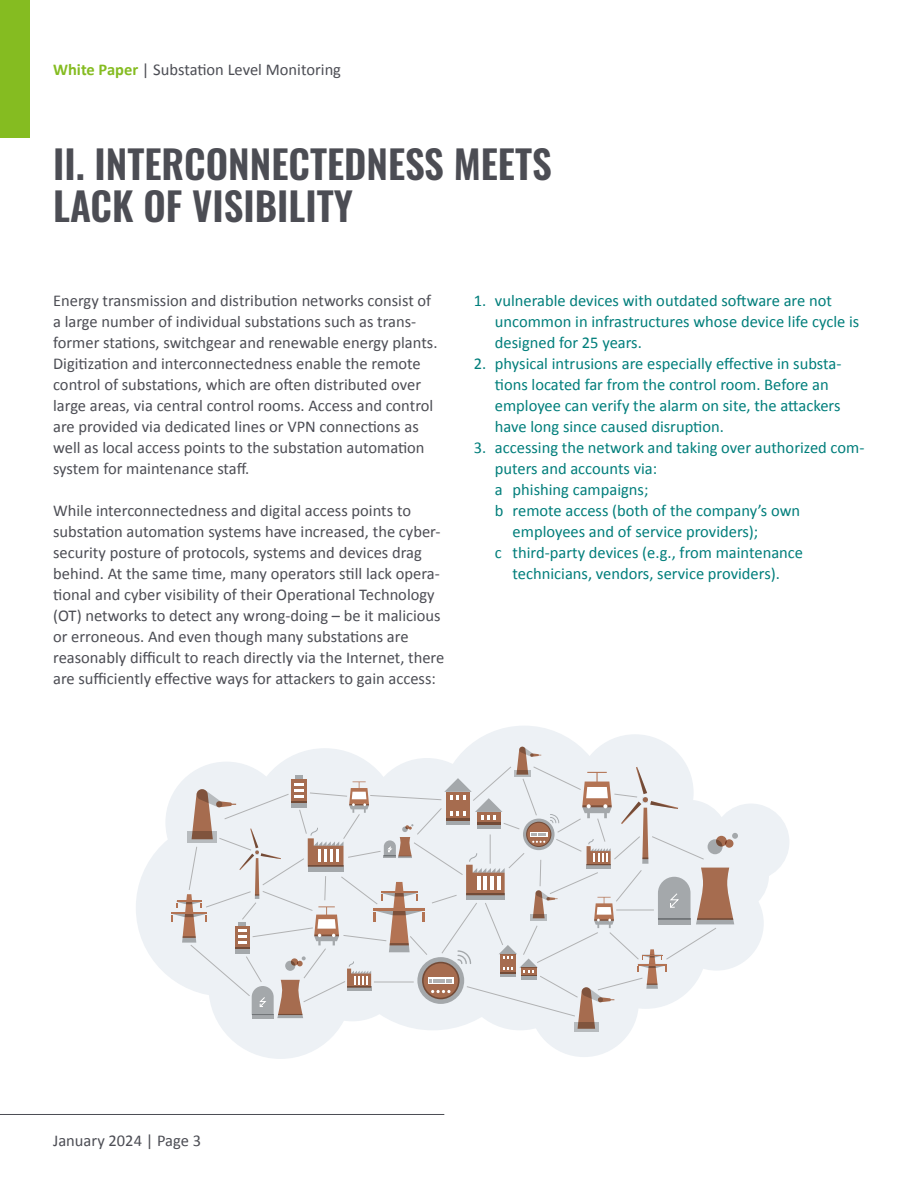
<style>
.page{position:relative;width:918px;height:1188px;background:#fff}
.page>*{position:absolute;margin:0;border:0;box-sizing:border-box;transform-origin:0 0}
.t1{font:39px/42px "Oswald";color:#4c4d54}
.t2{font:16.5px/21px "Calibri";color:#4c4d54}
.t3{font:16.5px/21px "Calibri";color:#007e7b}
.s1{font-weight:700;color:#85bc21}
</style>
<div class="page">
<div style="left:0;top:0;width:30px;height:137px;background:#85bc21"></div>
<hr style="left:0;top:1114px;width:444px;height:1px;background:#4c4d54">
<div style="left:208px;top:915px;width:144px;height:144px;background:#edf1f5;border-radius:50%"></div>
<div style="left:577px;top:734px;width:117px;height:117px;background:#edf1f5;border-radius:50%"></div>
<div style="left:713px;top:804px;width:76px;height:76px;background:#edf1f5;border-radius:50%"></div>
<div style="left:692px;top:837px;width:77px;height:76px;background:#edf1f5;border-radius:50%"></div>
<div style="left:669px;top:876px;width:95px;height:95px;background:#edf1f5;border-radius:50%"></div>
<div style="left:529px;top:948px;width:110px;height:109px;background:#edf1f5;border-radius:50%"></div>
<div style="left:438px;top:726px;width:172px;height:171px;background:#edf1f5;border-radius:50%"></div>
<div style="left:136px;top:819px;width:177px;height:178px;background:#edf1f5;border-radius:50%"></div>
<div style="left:574px;top:1022px;width:25px;height:10px;background:#b7bbbe"></div>
<svg style="left:172px;top:747px;width:566px;height:282px"></svg>
<p class="t2" style="left:53px;top:59px;width:289px"><span class="s1">White Paper</span> | Substation Level Monitoring</p>
<h1 class="t1" style="left:53px;top:139px;width:500px">II. INTERCONNECTEDNESS MEETS<br>LACK OF VISIBILITY</h1>
<p class="t2" style="left:53px;top:289px;width:386px">Energy transmission and distribution networks consist of a large number of individual substations such as trans&shy;former stations, switchgear and renewable energy plants.<br>Digitization and interconnectedness enable the remote control of substations, which are often distributed over large areas, via central control rooms. Access and control are provided via dedicated lines or VPN connections as well as local access points to the substation automation system for maintenance staff.</p>
<p class="t2" style="left:53px;top:499px;width:393px">While interconnectedness and digital access points to substation automation systems have increased, the cyber&shy;security posture of protocols, systems and devices drag behind. At the same time, many operators still lack opera&shy;tional and cyber visibility of their Operational Technology (OT) networks to detect any wrong-doing – be it malicious or erroneous. And even though many substations are reasonably difficult to reach directly via the Internet, there are sufficiently effective ways for attackers to gain access:</p>
<p class="t3" style="left:495px;top:289px;width:366px;text-indent:-21px">1. vulnerable devices with outdated software are not uncommon in infrastructures whose device life cycle is designed for 25 years.</p>
<p class="t3" style="left:495px;top:352px;width:348px;text-indent:-21px">2. physical intrusions are especially effective in substa&shy;tions located far from the control room. Before an employee can verify the alarm on site, the attackers have long since caused disruption.</p>
<p class="t3" style="left:474px;top:436px;width:392px">3. accessing the network and taking over authorized com-</p>
<p class="t3" style="left:495px;top:457px;width:164px">puters and accounts via:</p>
<p class="t3" style="left:495px;top:478px;width:155px">a phishing campaigns;</p>
<p class="t3" style="left:495px;top:499px;width:307px">b remote access (both of the company’s own</p>
<p class="t3" style="left:513px;top:520px;width:247px">employees and of service providers);</p>
<p class="t3" style="left:495px;top:541px;width:310px">c third-party devices (e.g., from maintenance</p>
<p class="t3" style="left:513px;top:562px;width:269px">technicians, vendors, service providers).</p>
<p class="t2" style="left:53px;top:1129px;width:149px">January 2024 | Page 3</p>
</div>
